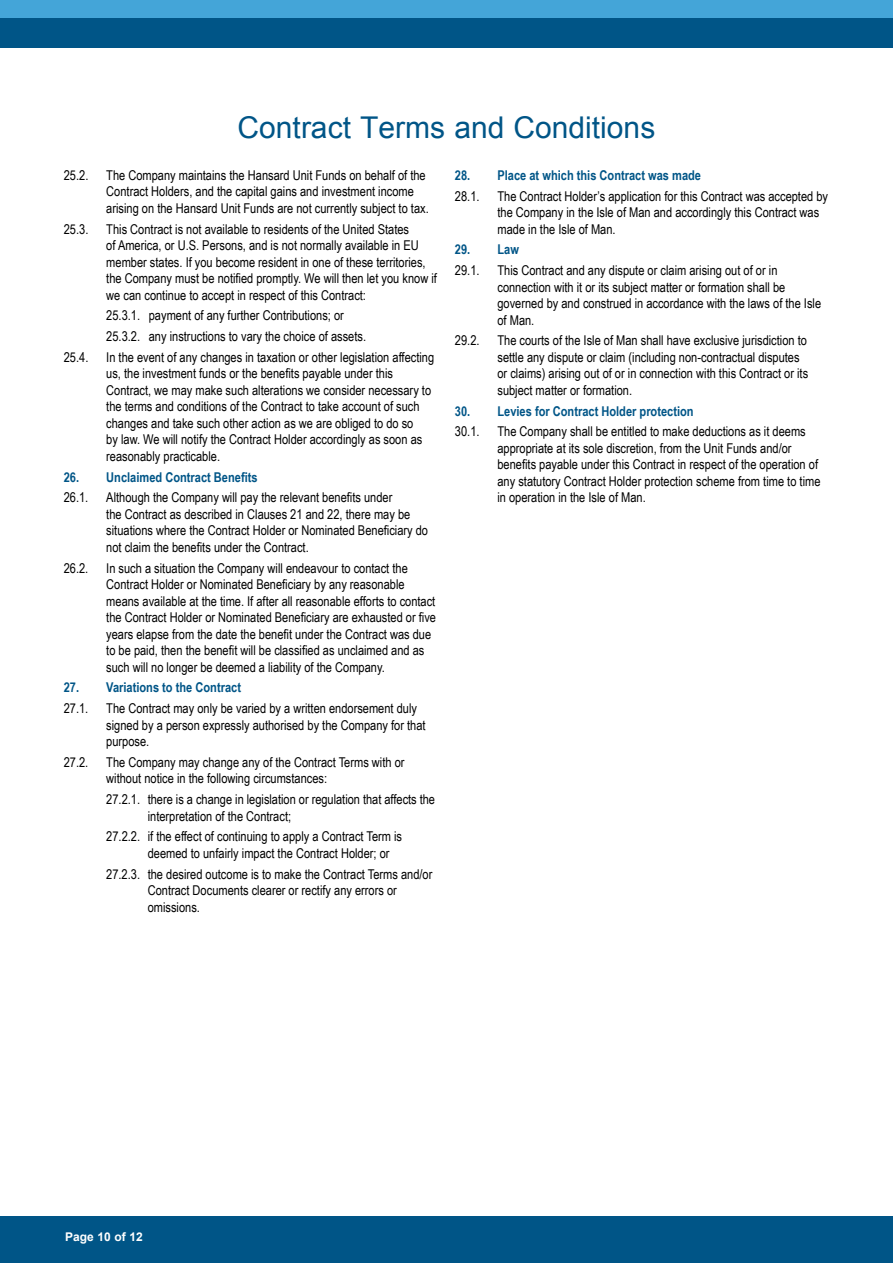
<style>
.page{position:relative;width:893px;height:1263px;background:#fff}
.page>*{position:absolute;margin:0;border:0;box-sizing:border-box;transform-origin:0 0}
.t1{font:30px "Arial";color:#005587}
.t2{font:13.5px/16.5px "Arial Narrow";color:#000}
.t3{font:700 13.5px "Arial Narrow";color:#005587}
.t4{font:700 12px "Arial";color:#fff}
</style>
<div class="page">
<div style="left:0;top:1216px;width:893px;height:47px;background:#005587"></div>
<div style="left:0;top:0;width:893px;height:33px;background:#44a5d8"></div>
<div style="left:0;top:19px;width:893px;height:29px;background:#005587"></div>
<h1 class="t1" style="left:238px;top:108px;width:419px">Contract Terms and Conditions</h1>
<p class="t2" style="left:64px;top:166px;width:26px">25.2.</p>
<p class="t2" style="left:106px;top:166px;width:324px">The Company maintains the Hansard Unit Funds on behalf of the<br>Contract Holders, and the capital gains and investment income arising on the Hansard Unit Funds are not currently subject to tax.</p>
<p class="t2" style="left:64px;top:220px;width:26px">25.3.</p>
<p class="t2" style="left:106px;top:220px;width:332px">This Contract is not available to residents of the United States<br>of America, or U.S. Persons, and is not normally available in EU member states. If you become resident in one of these territories, the Company must be notified promptly. We will then let you know if we can continue to accept in respect of this Contract:</p>
<p class="t2" style="left:106px;top:305px;width:261px;line-height:20.7px">25.3.1. payment of any further Contributions; or<br>25.3.2. any instructions to vary the choice of assets.</p>
<p class="t2" style="left:64px;top:348px;width:26px">25.4.</p>
<p class="t2" style="left:106px;top:348px;width:329px">In the event of any changes in taxation or other legislation affecting us, the investment funds or the benefits payable under this Contract, we may make such alterations we consider necessary to the terms and conditions of the Contract to take account of such changes and take such other action as we are obliged to do so<br>by law. We will notify the Contract Holder accordingly as soon as reasonably practicable.</p>
<p class="t3" style="left:64px;top:467px;width:195px">26. Unclaimed Contract Benefits</p>
<p class="t2" style="left:64px;top:489px;width:26px">26.1.</p>
<p class="t2" style="left:106px;top:489px;width:323px">Although the Company will pay the relevant benefits under<br>the Contract as described in Clauses 21 and 22, there may be situations where the Contract Holder or Nominated Beneficiary do not claim the benefits under the Contract.</p>
<p class="t2" style="left:64px;top:559px;width:26px">26.2.</p>
<p class="t2" style="left:106px;top:559px;width:331px">In such a situation the Company will endeavour to contact the Contract Holder or Nominated Beneficiary by any reasonable means available at the time. If after all reasonable efforts to contact the Contract Holder or Nominated Beneficiary are exhausted or five years elapse from the date the benefit under the Contract was due to be paid, then the benefit will be classified as unclaimed and as such will no longer be deemed a liability of the Company.</p>
<p class="t3" style="left:64px;top:677px;width:179px">27. Variations to the Contract</p>
<p class="t2" style="left:64px;top:700px;width:26px">27.1.</p>
<p class="t2" style="left:106px;top:700px;width:321px">The Contract may only be varied by a written endorsement duly signed by a person expressly authorised by the Company for that purpose.</p>
<p class="t2" style="left:64px;top:753px;width:26px">27.2.</p>
<p class="t2" style="left:106px;top:753px;width:300px">The Company may change any of the Contract Terms with or without notice in the following circumstances:</p>
<p class="t2" style="left:148px;top:791px;width:289px;text-indent:-41px">27.2.1. there is a change in legislation or regulation that affects the interpretation of the Contract;</p>
<p class="t2" style="left:148px;top:828px;width:256px;text-indent:-41px">27.2.2. if the effect of continuing to apply a Contract Term is deemed to unfairly impact the Contract Holder; or</p>
<p class="t2" style="left:148px;top:865px;width:286px;text-indent:-41px">27.2.3. the desired outcome is to make the Contract Terms and/or<br>Contract Documents clearer or rectify any errors or omissions.</p>
<p class="t3" style="left:455px;top:165px;width:248px">28. Place at which this Contract was made</p>
<p class="t2" style="left:455px;top:187px;width:26px">28.1.</p>
<p class="t2" style="left:497px;top:187px;width:332px">The Contract Holder’s application for this Contract was accepted by the Company in the Isle of Man and accordingly this Contract was made in the Isle of Man.</p>
<p class="t3" style="left:455px;top:239px;width:66px">29. Law</p>
<p class="t2" style="left:455px;top:262px;width:26px">29.1.</p>
<p class="t2" style="left:497px;top:262px;width:325px">This Contract and any dispute or claim arising out of or in connection with it or its subject matter or formation shall be governed by and construed in accordance with the laws of the Isle of Man.</p>
<p class="t2" style="left:455px;top:332px;width:26px">29.2.</p>
<p class="t2" style="left:497px;top:332px;width:312px">The courts of the Isle of Man shall have exclusive jurisdiction to settle any dispute or claim (including non-contractual disputes or claims) arising out of or in connection with this Contract or its subject matter or formation.</p>
<p class="t3" style="left:455px;top:401px;width:240px">30. Levies for Contract Holder protection</p>
<p class="t2" style="left:455px;top:423px;width:26px">30.1.</p>
<p class="t2" style="left:497px;top:423px;width:325px">The Company shall be entitled to make deductions as it deems appropriate at its sole discretion, from the Unit Funds and/or benefits payable under this Contract in respect of the operation of any statutory Contract Holder protection scheme from time to time in operation in the Isle of Man.</p>
<p class="t4" style="left:65px;top:1229px;width:79px">Page 10 of 12</p>
</div>
